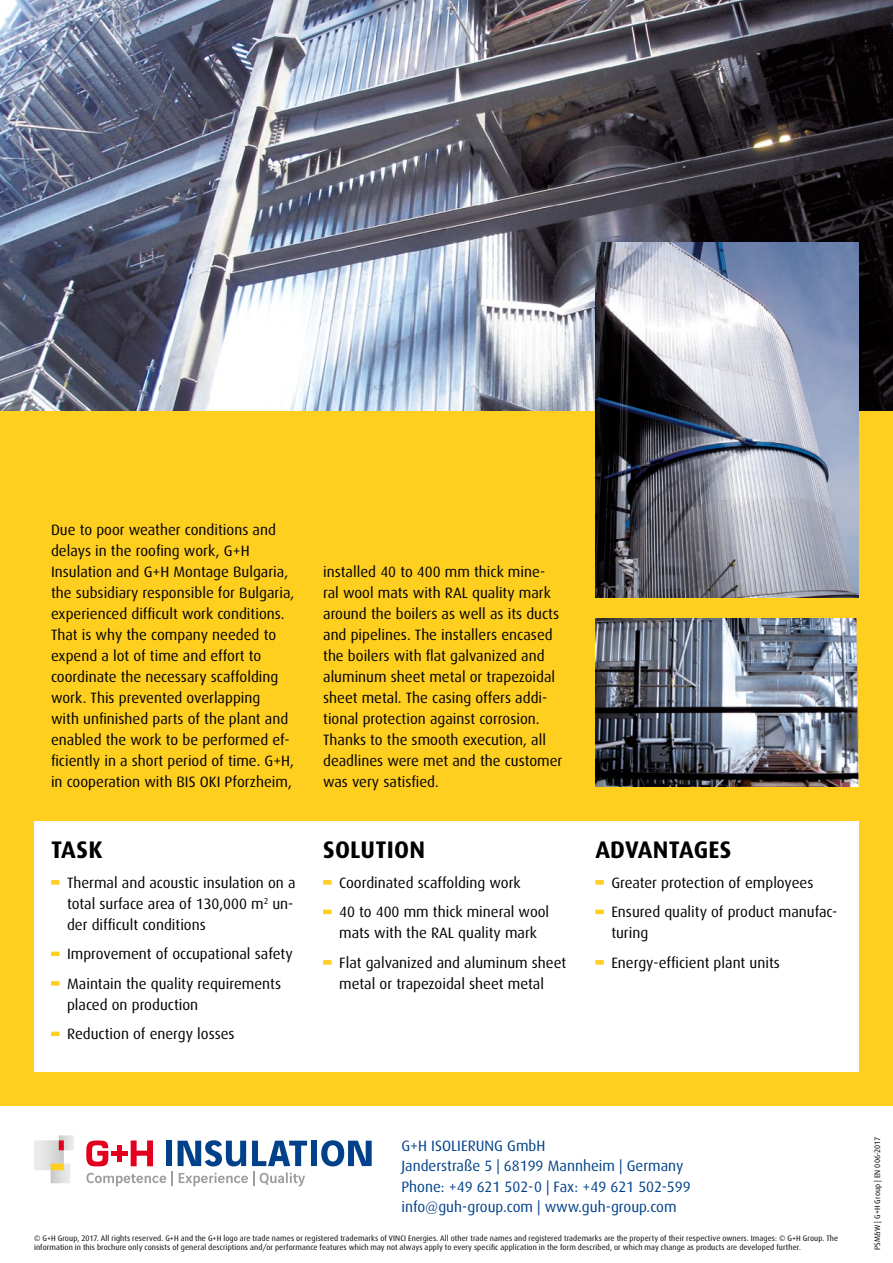
<style>
.page{position:relative;width:893px;height:1263px;background:#fff}
.page>*{position:absolute;margin:0;border:0;box-sizing:border-box;transform-origin:0 0}
.t1{font:700 24px "Dax";letter-spacing:.01em;color:#000}
.t2{font:15px/21px "Dax";color:#000}
.t3{font:15px/20.2px "Dax";color:#004189}
.t4{font:7.95px/9px "Dax";letter-spacing:.015em;color:#000}
</style>
<div class="page">
<div style="left:0;top:0;width:893px;height:1106px;background:#ffcf1f"></div>
<div style="left:34px;top:821px;width:825px;height:250px;background:#fff"></div>
<div style="left:51px;top:880px;width:9px;height:5px;background:#ffcf1f"></div>
<svg style="left:51px;top:952px;width:9px;height:4px"></svg>
<div style="left:51px;top:981px;width:9px;height:5px;background:#ffcf1f"></div>
<svg style="left:51px;top:1032px;width:9px;height:4px"></svg>
<div style="left:323px;top:880px;width:9px;height:5px;background:#ffcf1f"></div>
<svg style="left:323px;top:910px;width:9px;height:4px"></svg>
<div style="left:323px;top:960px;width:9px;height:5px;background:#ffcf1f"></div>
<div style="left:595px;top:880px;width:9px;height:5px;background:#ffcf1f"></div>
<svg style="left:595px;top:910px;width:9px;height:4px"></svg>
<div style="left:595px;top:960px;width:9px;height:5px;background:#ffcf1f"></div>
<img style="left:0;top:0;width:893px;height:410px">
<img style="left:595px;top:619px;width:264px;height:168px">
<img style="left:595px;top:242px;width:264px;height:355px">
<svg style="left:34px;top:1135px;width:40px;height:48px"></svg>
<div style="left:51px;top:1163px;width:13px;height:7px;background:#ffcf1f"></div>
<svg style="left:86px;top:1140px;width:221px;height:46px"></svg>
<div style="left:311px;top:1141px;width:6px;height:25px;background:#004189"></div>
<svg style="left:321px;top:1140px;width:51px;height:26px"></svg>
<p class="t2" style="left:51px;top:519px;width:245px">Due to poor weather conditions and delays in the roofing work, G+H Insulation and G+H Montage Bulgaria, the subsidiary responsible for Bulgaria, experienced difficult work conditions.<br>That is why the company needed to expend a lot of time and effort to coordinate the necessary scaffolding work. This prevented overlapping<br>with unfinished parts of the plant and enabled the work to be performed ef&shy;ficiently in a short period of time. G+H, in cooperation with BIS OKI Pforzheim,</p>
<p class="t2" style="left:323px;top:561px;width:241px">installed 40 to 400 mm thick mine&shy;ral wool mats with RAL quality mark around the boilers as well as its ducts and pipelines. The installers encased the boilers with flat galvanized and aluminum sheet metal or trapezoidal sheet metal. The casing offers addi&shy;tional protection against corrosion.<br>Thanks to the smooth execution, all deadlines were met and the customer was very satisfied.</p>
<h1 class="t1" style="left:51px;top:836px;width:53px">TASK</h1>
<h1 class="t1" style="left:323px;top:836px;width:103px">SOLUTION</h1>
<h1 class="t1" style="left:595px;top:836px;width:138px">ADVANTAGES</h1>
<p class="t2" style="left:67px;top:872px;width:230px">Thermal and acoustic insulation on a total surface area of 130,000 m<sup>2</sup> un&shy;der difficult conditions</p>
<p class="t2" style="left:67px;top:939px;width:227px;line-height:29.5px">Improvement of occupational safety<br>Maintain the quality requirements</p>
<p class="t2" style="left:67px;top:990px;width:169px;line-height:29.5px">placed on production<br>Reduction of energy losses</p>
<p class="t2" style="left:339px;top:868px;width:212px;line-height:29.5px">Coordinated scaffolding work<br>40 to 400 mm thick mineral wool</p>
<p class="t2" style="left:339px;top:918px;width:229px;line-height:29.5px">mats with the RAL quality mark<br>Flat galvanized and aluminum sheet</p>
<p class="t2" style="left:339px;top:973px;width:206px">metal or trapezoidal sheet metal</p>
<p class="t2" style="left:611px;top:868px;width:228px;line-height:29.5px">Greater protection of employees<br>Ensured quality of product manufac-</p>
<p class="t2" style="left:611px;top:918px;width:170px;line-height:29.5px">turing<br>Energy-efficient plant units</p>
<p class="t3" style="left:401px;top:1136px;width:291px">G+H ISOLIERUNG GmbH<br>Janderstraße 5 | 68199 Mannheim | Germany Phone: +49 621 502-0 | Fax: +49 621 502-599 info@guh-group.com | www.guh-group.com</p>
<p class="t4" style="left:34px;top:1234px;width:806px">© G+H Group, 2017. All rights reserved. G+H and the G+H logo are trade names or registered trademarks of VINCI Energies. All other trade names and registered trademarks are the property of their respective owners. Images: © G+H Group. The information in this brochure only consists of general descriptions and/or performance features which may not always apply to every specific application in the form described, or which may change as products are developed further.</p>
<p class="t4" style="left:873px;top:1250px;width:115px;rotate:-90deg">PSM&amp;W | G+H Group | EN 006-2017</p>
</div>
